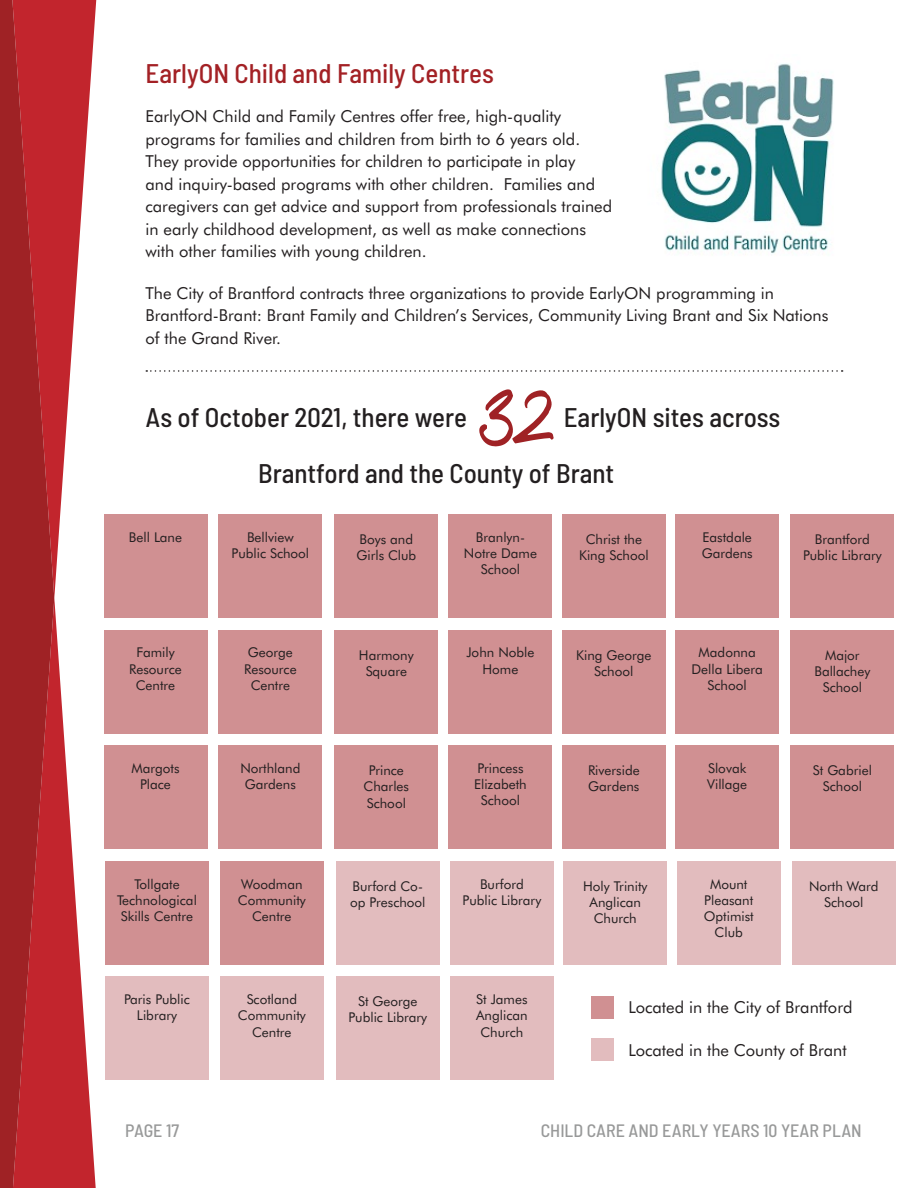
<style>
.page{position:relative;width:918px;height:1188px;background:#fff}
.page>*{position:absolute;margin:0;border:0;box-sizing:border-box;transform-origin:0 0}
.t1{font:69.9px "Hello Santtiny";color:#9f2225}
.t2{font:500 semi-condensed 27px/56.1px "Barlow";color:#231f20}
.t3{font:500 semi-condensed 27px "Barlow";color:#a32125}
.t4{font:500 semi-condensed 18px "Barlow";color:#989999}
.t5{font:16.5px/22.5px "Futura BT";color:#231f20}
.t6{font:13.5px/16.2px "Futura BT";color:#231f20;text-align:center}
</style>
<div class="page">
<div style="left:450px;top:861px;width:104px;height:104px;background:#e2bcbe"></div>
<div style="left:336px;top:861px;width:104px;height:104px;background:#e2bcbe"></div>
<div style="left:449px;top:745px;width:103px;height:104px;background:#d09092"></div>
<div style="left:335px;top:745px;width:103px;height:104px;background:#d09092"></div>
<div style="left:449px;top:630px;width:103px;height:104px;background:#d09092"></div>
<div style="left:104px;top:630px;width:103px;height:104px;background:#d09092"></div>
<div style="left:562px;top:514px;width:104px;height:104px;background:#d09092"></div>
<div style="left:449px;top:514px;width:103px;height:104px;background:#d09092"></div>
<svg style="left:146px;top:370px;width:697px;height:2px"></svg>
<svg style="left:54px;top:598px;width:42px;height:590px;fill:#c2252d"></svg>
<svg style="left:54px;top:0;width:42px;height:598px;fill:#c2252d"></svg>
<svg style="left:0;top:0;width:54px;height:1188px;background:#ac2328"></svg>
<img style="left:661px;top:63px;width:173px;height:191px">
<div style="left:104px;top:514px;width:103px;height:104px;background:#d09092"></div>
<div style="left:219px;top:514px;width:103px;height:104px;background:#d09092"></div>
<div style="left:335px;top:514px;width:103px;height:104px;background:#d09092"></div>
<div style="left:675px;top:514px;width:104px;height:104px;background:#d09092"></div>
<div style="left:791px;top:514px;width:103px;height:104px;background:#d09092"></div>
<div style="left:219px;top:630px;width:103px;height:104px;background:#d09092"></div>
<div style="left:335px;top:630px;width:103px;height:104px;background:#d09092"></div>
<div style="left:104px;top:745px;width:103px;height:104px;background:#d09092"></div>
<div style="left:219px;top:745px;width:103px;height:104px;background:#d09092"></div>
<div style="left:105px;top:861px;width:104px;height:104px;background:#d09092"></div>
<div style="left:220px;top:861px;width:104px;height:104px;background:#d09092"></div>
<div style="left:562px;top:630px;width:104px;height:104px;background:#d09092"></div>
<div style="left:675px;top:630px;width:104px;height:104px;background:#d09092"></div>
<div style="left:791px;top:630px;width:103px;height:104px;background:#d09092"></div>
<div style="left:562px;top:745px;width:104px;height:104px;background:#d09092"></div>
<div style="left:675px;top:745px;width:104px;height:104px;background:#d09092"></div>
<div style="left:791px;top:745px;width:103px;height:104px;background:#d09092"></div>
<div style="left:563px;top:861px;width:104px;height:104px;background:#e2bcbe"></div>
<div style="left:677px;top:861px;width:104px;height:104px;background:#e2bcbe"></div>
<div style="left:792px;top:861px;width:104px;height:104px;background:#e2bcbe"></div>
<div style="left:105px;top:976px;width:104px;height:104px;background:#e2bcbe"></div>
<div style="left:220px;top:976px;width:104px;height:104px;background:#e2bcbe"></div>
<div style="left:336px;top:976px;width:104px;height:104px;background:#e2bcbe"></div>
<div style="left:450px;top:976px;width:104px;height:104px;background:#e2bcbe"></div>
<div style="left:592px;top:996px;width:22px;height:22px;background:#d09092"></div>
<div style="left:592px;top:1038px;width:22px;height:23px;background:#e2bcbe"></div>
<p class="t3" style="left:146px;top:57px;width:350px">EarlyON Child and Family Centres</p>
<p class="t5" style="left:146px;top:105px;width:468px">EarlyON Child and Family Centres offer free, high-quality programs for families and children from birth to 6 years old.<br>They provide opportunities for children to participate in play<br>and inquiry-based programs with other children. Families and caregivers can get advice and support from professionals trained</p>
<p class="t5" style="left:146px;top:217px;width:442px">in early childhood development, as well as make connections with other families with young children.</p>
<p class="t5" style="left:146px;top:281px;width:684px">The City of Brantford contracts three organizations to provide EarlyON programming in<br>Brantford-Brant: Brant Family and Children’s Services, Community Living Brant and Six Nations of the Grand River.</p>
<p class="t1" style="left:477px;top:380px;width:80px">32</p>
<p class="t2" style="left:258px;top:389px;width:523px;text-indent:306px">EarlyON sites across<br>Brantford and the County of Brant</p>
<p class="t2" style="left:146px;top:389px;width:323px">As of October 2021, there were</p>
<p class="t6" style="left:129px;top:529px;width:55px">Bell Lane</p>
<p class="t6" style="left:247px;top:529px;width:48px">Bellview</p>
<p class="t6" style="left:360px;top:531px;width:55px">Boys and</p>
<p class="t6" style="left:232px;top:545px;width:79px">Public School</p>
<p class="t6" style="left:356px;top:547px;width:61px">Girls Club</p>
<p class="t6" style="left:476px;top:529px;width:51px">Branlyn-</p>
<p class="t6" style="left:586px;top:531px;width:58px">Christ the</p>
<p class="t6" style="left:464px;top:545px;width:75px">Notre Dame</p>
<p class="t6" style="left:579px;top:547px;width:71px">King School</p>
<p class="t6" style="left:481px;top:561px;width:41px">School</p>
<p class="t6" style="left:702px;top:529px;width:53px;text-align:left">Eastdale<br>Gardens</p>
<p class="t6" style="left:803px;top:531px;width:80px">Brantford<br>Public Library</p>
<p class="t6" style="left:466px;top:644px;width:69px">John Noble</p>
<p class="t6" style="left:136px;top:644px;width:40px">Family</p>
<p class="t6" style="left:244px;top:644px;width:54px;text-align:left">George<br>Resource</p>
<p class="t6" style="left:359px;top:647px;width:56px">Harmony</p>
<p class="t6" style="left:251px;top:677px;width:41px">Centre</p>
<p class="t6" style="left:129px;top:661px;width:54px">Resource</p>
<p class="t6" style="left:483px;top:661px;width:37px">Home</p>
<p class="t6" style="left:136px;top:677px;width:41px">Centre</p>
<p class="t6" style="left:366px;top:663px;width:43px">Square</p>
<p class="t6" style="left:131px;top:760px;width:50px">Margots<br>Place</p>
<p class="t6" style="left:240px;top:760px;width:62px">Northland<br>Gardens</p>
<p class="t6" style="left:117px;top:876px;width:81px">Tollgate<br>Technological</p>
<p class="t6" style="left:241px;top:876px;width:63px">Woodman</p>
<p class="t6" style="left:121px;top:908px;width:74px">Skills Centre</p>
<p class="t6" style="left:252px;top:908px;width:41px">Centre</p>
<p class="t6" style="left:238px;top:892px;width:69px">Community</p>
<p class="t6" style="left:369px;top:762px;width:37px">Prince</p>
<p class="t6" style="left:477px;top:760px;width:48px">Princess</p>
<p class="t6" style="left:364px;top:778px;width:47px">Charles</p>
<p class="t6" style="left:474px;top:776px;width:54px">Elizabeth</p>
<p class="t6" style="left:367px;top:795px;width:41px">School</p>
<p class="t6" style="left:481px;top:792px;width:41px">School</p>
<p class="t6" style="left:353px;top:878px;width:72px">Burford Co-</p>
<p class="t6" style="left:480px;top:876px;width:45px">Burford</p>
<p class="t6" style="left:350px;top:894px;width:77px">op Preschool</p>
<p class="t6" style="left:463px;top:892px;width:80px">Public Library</p>
<p class="t6" style="left:576px;top:647px;width:77px">King George<br>School</p>
<p class="t6" style="left:692px;top:644px;width:73px">Madonna<br>Della Libera<br>School</p>
<p class="t6" style="left:814px;top:647px;width:57px">Major<br>Ballachey<br>School</p>
<p class="t6" style="left:588px;top:762px;width:53px">Riverside</p>
<p class="t6" style="left:708px;top:760px;width:40px">Slovak</p>
<p class="t6" style="left:813px;top:762px;width:61px">St Gabriel</p>
<p class="t6" style="left:588px;top:778px;width:53px">Gardens</p>
<p class="t6" style="left:707px;top:776px;width:41px">Village</p>
<p class="t6" style="left:823px;top:778px;width:41px">School</p>
<p class="t6" style="left:583px;top:878px;width:66px">Holy Trinity</p>
<p class="t6" style="left:710px;top:876px;width:39px">Mount</p>
<p class="t6" style="left:809px;top:878px;width:71px">North Ward</p>
<p class="t6" style="left:590px;top:894px;width:53px">Anglican</p>
<p class="t6" style="left:704px;top:892px;width:50px">Pleasant</p>
<p class="t6" style="left:824px;top:894px;width:41px">School</p>
<p class="t6" style="left:594px;top:910px;width:45px">Church</p>
<p class="t6" style="left:704px;top:908px;width:51px">Optimist<br>Club</p>
<p class="t6" style="left:124px;top:991px;width:67px">Paris Public<br>Library</p>
<p class="t6" style="left:238px;top:991px;width:69px">Scotland<br>Community<br>Centre</p>
<p class="t6" style="left:348px;top:993px;width:80px">St George<br>Public Library</p>
<p class="t6" style="left:476px;top:991px;width:53px">St James<br>Anglican<br>Church</p>
<p class="t5" style="left:629px;top:996px;width:226px">Located in the City of Brantford</p>
<p class="t5" style="left:629px;top:1038px;width:220px">Located in the County of Brant</p>
<h3 class="t4" style="left:125px;top:1119px;width:56px">PAGE 17</h3>
<h3 class="t4" style="left:541px;top:1119px;width:323px">CHILD CARE AND EARLY YEARS 10 YEAR PLAN</h3>
</div>
